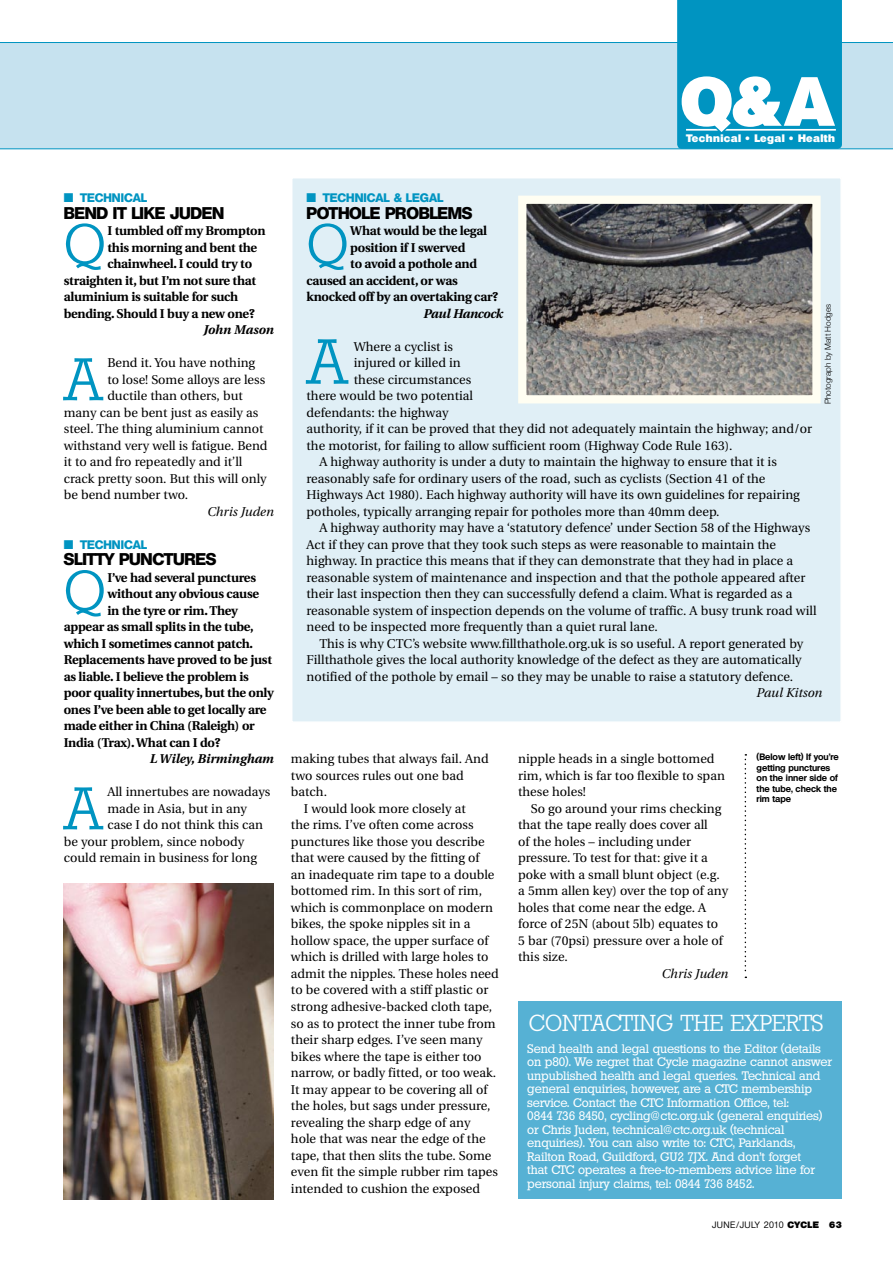
<style>
.page{position:relative;width:893px;height:1263px;background:#fff}
.page>*{position:absolute;margin:0;border:0;box-sizing:border-box;transform-origin:0 0}
.t1{font:800 67.5px "Olympia";color:#fff}
.Answer_2ndPara{font:300 61.95px "Stafford";color:#0094c1}
.Answer_2ndPara-2{font:300 58.5px "Stafford";color:#0094c1}
.t2{font:300 55.05px "Stafford";color:#0094c1}
.t3{font:300 22.5px "Stafford";color:#fff}
.t4{font:800 16.5px "Olympia";letter-spacing:-.02em;color:#000}
.Answer_2ndPara-3{font:12.75px/16.5px "Utopia";color:#000}
.t5{font:700 12.75px "Utopia";letter-spacing:-.02em;color:#000}
.Answer_2ndPara-4{font:italic 12.75px "Utopia";color:#000}
.t6{font:italic 700 12.75px "Utopia";color:#000}
.t7{font:italic 700 12.75px "Utopia";letter-spacing:-.02em;color:#000}
.Answer_2ndPara-5{font:12px/13.5px "Stafford";letter-spacing:-.01em;color:#fff}
.t8{font:800 12px "Olympia";color:#0094c1}
.t9{font:800 10.65px "Olympia";color:#fff}
.Pic_caption{font:700 9px/10.5px "Olympia";color:#000}
.t10{font:500 9px "Olympia";letter-spacing:.05em;color:#000}
.t11{font:300 8.25px "Helvetica Neue";letter-spacing:-.01em;color:#000}
.s1{font-family:"Utopia";font-weight:700}
.s2{font-weight:800}
</style>
<div class="page">
<div style="left:518px;top:1001px;width:324px;height:198px;background:#56b1d4"></div>
<div style="left:291px;top:177px;width:551px;height:546px;background:#e0eff6;border:2px solid #fff"></div>
<img style="left:527px;top:205px;width:285px;height:189px">
<div style="left:518px;top:196px;width:303px;height:207px;border:8px solid #fffef2"></div>
<svg style="left:745px;top:754px;width:1px;height:224px"></svg>
<div style="left:0;top:42px;width:893px;height:107px;background:#c6e2ef"></div>
<img style="left:64px;top:884px;width:210px;height:315px">
<div style="left:677px;top:0;width:165px;height:149px;background:#0094c1"></div>
<p class="t1" style="left:680px;top:61px;width:155px">Q&amp;A</p>
<p class="t9" style="left:686px;top:131px;width:150px">Technical <span class="s1">•</span> Legal <span class="s1">•</span> Health</p>
<p class="t8" style="left:64px;top:191px;width:85px">■ TECHNICAL</p>
<p class="t4" style="left:64px;top:203px;width:162px">BEND IT LIKE JUDEN</p>
<p class="t2" style="left:64px;top:212px;width:43px">Q</p>
<p class="t5" style="left:107px;top:224px;width:160px">I tumbled off my Brompton</p>
<p class="t5" style="left:107px;top:240px;width:151px">this morning and bent the</p>
<p class="t5" style="left:107px;top:257px;width:146px">chainwheel. I could try to</p>
<p class="t5" style="left:64px;top:273px;width:194px">straighten it, but I’m not sure that</p>
<p class="t5" style="left:64px;top:290px;width:176px">aluminium is suitable for such</p>
<p class="t5" style="left:64px;top:306px;width:193px">bending. Should I buy a new one?</p>
<p class="t6" style="left:204px;top:323px;width:72px">John Mason</p>
<p class="Answer_2ndPara-2" style="left:64px;top:345px;width:40px">A</p>
<p class="Answer_2ndPara-3" style="left:107px;top:355px;width:149px">Bend it. You have nothing</p>
<p class="Answer_2ndPara-3" style="left:107px;top:371px;width:159px">to lose! Some alloys are less</p>
<p class="Answer_2ndPara-3" style="left:107px;top:388px;width:137px">ductile than others, but</p>
<p class="Answer_2ndPara-3" style="left:64px;top:404px;width:196px">many can be bent just as easily as</p>
<p class="Answer_2ndPara-3" style="left:64px;top:421px;width:201px">steel. The thing aluminium cannot</p>
<p class="Answer_2ndPara-3" style="left:64px;top:437px;width:205px">withstand very well is fatigue. Bend</p>
<p class="Answer_2ndPara-3" style="left:64px;top:454px;width:180px">it to and fro repeatedly and it’ll</p>
<p class="Answer_2ndPara-3" style="left:64px;top:470px;width:204px">crack pretty soon. But this will only</p>
<p class="Answer_2ndPara-3" style="left:64px;top:487px;width:126px">be bend number two.</p>
<p class="Answer_2ndPara-4" style="left:207px;top:504px;width:68px">Chris Juden</p>
<p class="t8" style="left:64px;top:537px;width:85px">■ TECHNICAL</p>
<p class="t4" style="left:64px;top:550px;width:19px">SLITT</p>
<p class="t4" style="left:104px;top:550px;width:38px">Y PUNCTU</p>
<p class="t4" style="left:184px;top:550px;width:33px">RES</p>
<p class="t2" style="left:64px;top:558px;width:43px">Q</p>
<p class="t5" style="left:107px;top:570px;width:150px">I’ve had several punctures</p>
<p class="t5" style="left:107px;top:587px;width:153px">without any obvious cause</p>
<p class="t5" style="left:107px;top:603px;width:132px">in the tyre or rim. They</p>
<p class="t5" style="left:64px;top:620px;width:192px">appear as small splits in the tube,</p>
<p class="t5" style="left:64px;top:636px;width:191px">which I sometimes cannot patch.</p>
<p class="t5" style="left:64px;top:653px;width:210px">Replacements have proved to be just</p>
<p class="t5" style="left:64px;top:669px;width:187px">as liable. I believe the problem is</p>
<p class="t5" style="left:64px;top:686px;width:212px">poor quality innertubes, but the only</p>
<p class="t5" style="left:64px;top:702px;width:204px">ones I’ve been able to get locally are</p>
<p class="t5" style="left:64px;top:719px;width:193px">made either in China (Raleigh) or</p>
<p class="t5" style="left:64px;top:735px;width:158px">India (Trax). What can I do?</p>
<p class="t6" style="left:150px;top:752px;width:126px">L Wiley, Birmingham</p>
<p class="Answer_2ndPara-2" style="left:64px;top:774px;width:40px">A</p>
<p class="Answer_2ndPara-3" style="left:107px;top:784px;width:165px">All innertubes are nowadays</p>
<p class="Answer_2ndPara-3" style="left:107px;top:801px;width:141px">made in Asia, but in any</p>
<p class="Answer_2ndPara-3" style="left:107px;top:817px;width:157px">case I do not think this can</p>
<p class="Answer_2ndPara-3" style="left:64px;top:834px;width:182px">be your problem, since nobody</p>
<p class="Answer_2ndPara-3" style="left:64px;top:850px;width:195px">could remain in business for long</p>
<p class="t8" style="left:307px;top:191px;width:131px">■ TECHNICAL &amp; LEGAL</p>
<p class="t4" style="left:307px;top:203px;width:168px">POTHOLE PROBLEMS</p>
<p class="t2" style="left:307px;top:212px;width:43px">Q</p>
<p class="t5" style="left:350px;top:224px;width:138px">What would be the legal</p>
<p class="t5" style="left:350px;top:240px;width:117px">position if I swerved</p>
<p class="t5" style="left:350px;top:257px;width:128px">to avoid a pothole and</p>
<p class="t5" style="left:307px;top:273px;width:153px">caused an accident, or was</p>
<p class="t5" style="left:307px;top:290px;width:193px">knocked off by an overtaking car?</p>
<p class="t7" style="left:424px;top:306px;width:81px">Paul Hancock</p>
<p class="Answer_2ndPara" style="left:307px;top:325px;width:43px">A</p>
<p class="Answer_2ndPara-3" style="left:354px;top:338px;width:101px">Where a cyclist is</p>
<p class="t11" style="left:823px;top:404px;width:102px;rotate:-90deg">Photograph by Matt Hodges</p>
<p class="Answer_2ndPara-3" style="left:354px;top:355px;width:108px">injured or killed in</p>
<p class="Answer_2ndPara-3" style="left:354px;top:371px;width:119px">these circumstances</p>
<p class="Answer_2ndPara-3" style="left:307px;top:388px;width:168px">there would be two potential</p>
<p class="Answer_2ndPara-3" style="left:307px;top:404px;width:143px">defendants: the highway</p>
<p class="Answer_2ndPara-3" style="left:307px;top:421px;width:507px">authority, if it can be proved that they did not adequately maintain the highway; and/or</p>
<p class="Answer_2ndPara-3" style="left:307px;top:437px;width:428px">the motorist, for failing to allow sufficient room (Highway Code Rule 163).</p>
<p class="Answer_2ndPara-3" style="left:307px;top:454px;width:495px;text-indent:13px">A highway authority is under a duty to maintain the highway to ensure that it is reasonably safe for ordinary users of the road, such as cyclists (Section 41 of the Highways Act 1980). Each highway authority will have its own guidelines for repairing potholes, typically arranging repair for potholes more than 40mm deep.</p>
<p class="Answer_2ndPara-3" style="left:307px;top:520px;width:511px;text-indent:13px">A highway authority may have a ‘statutory defence’ under Section 58 of the Highways Act if they can prove that they took such steps as were reasonable to maintain the highway. In practice this means that if they can demonstrate that they had in place a reasonable system of maintenance and inspection and that the pothole appeared after their last inspection then they can successfully defend a claim. What is regarded as a reasonable system of inspection depends on the volume of traffic. A busy trunk road will need to be inspected more frequently than a quiet rural lane.</p>
<p class="Answer_2ndPara-3" style="left:307px;top:635px;width:498px;text-align:justify;text-indent:13px">This is why CTC’s website www.fillthathole.org.uk is so useful. A report generated by Fillthathole gives the local authority knowledge of the defect as they are automatically notified of the pothole by email – so they may be unable to raise a statutory defence.</p>
<p class="Answer_2ndPara-4" style="left:757px;top:686px;width:67px">Paul Kitson</p>
<p class="Answer_2ndPara-3" style="left:291px;top:751px;width:199px">making tubes that always fail. And two sources rules out one bad batch.</p>
<p class="Answer_2ndPara-3" style="left:291px;top:801px;width:209px;text-indent:13px">I would look more closely at<br>the rims. I’ve often come across punctures like those you describe that were caused by the fitting of<br>an inadequate rim tape to a double bottomed rim. In this sort of rim, which is commonplace on modern bikes, the spoke nipples sit in a hollow space, the upper surface of which is drilled with large holes to admit the nipples. These holes need to be covered with a stiff plastic or strong adhesive-backed cloth tape, so as to protect the inner tube from their sharp edges. I’ve seen many bikes where the tape is either too narrow, or badly fitted, or too weak.<br>It may appear to be covering all of the holes, but sags under pressure, revealing the sharp edge of any hole that was near the edge of the tape, that then slits the tube. Some even fit the simple rubber rim tapes intended to cushion the exposed</p>
<p class="Answer_2ndPara-3" style="left:518px;top:751px;width:208px">nipple heads in a single bottomed rim, which is far too flexible to span these holes!</p>
<p class="Answer_2ndPara-3" style="left:518px;top:801px;width:211px;text-indent:13px">So go around your rims checking that the tape really does cover all<br>of the holes – including under pressure. To test for that: give it a poke with a small blunt object (e.g. a 5mm allen key) over the top of any holes that come near the edge. A force of 25N (about 5lb) equates to<br>5 bar (70psi) pressure over a hole of this size.</p>
<p class="Answer_2ndPara-4" style="left:662px;top:967px;width:68px">Chris Juden</p>
<p class="Pic_caption" style="left:757px;top:752px;width:84px">(Below left) If you’re getting punctures on the inner side of the tube, check the rim tape</p>
<p class="t3" style="left:529px;top:1009px;width:296px">CONTACTING THE EXPERTS</p>
<p class="Answer_2ndPara-5" style="left:527px;top:1042px;width:306px">Send health and legal questions to the Editor (details on p80). We regret that Cycle magazine cannot answer unpublished health and legal queries. Technical and general enquiries, however, are a CTC membership service. Contact the CTC Information Office, tel:<br>0844 736 8450, cycling@ctc.org.uk (general enquiries) or Chris Juden, technical@ctc.org.uk (technical enquiries). You can also write to: CTC, Parklands, Railton Road, Guildford, GU2 7JX. And don’t forget<br>that CTC operates a free-to-members advice line for personal injury claims, tel: 0844 736 8452.</p>
<p class="t10" style="left:712px;top:1219px;width:131px">JUNE/JULY 2010 <span class="s2">cycle 63</span></p>
</div>
